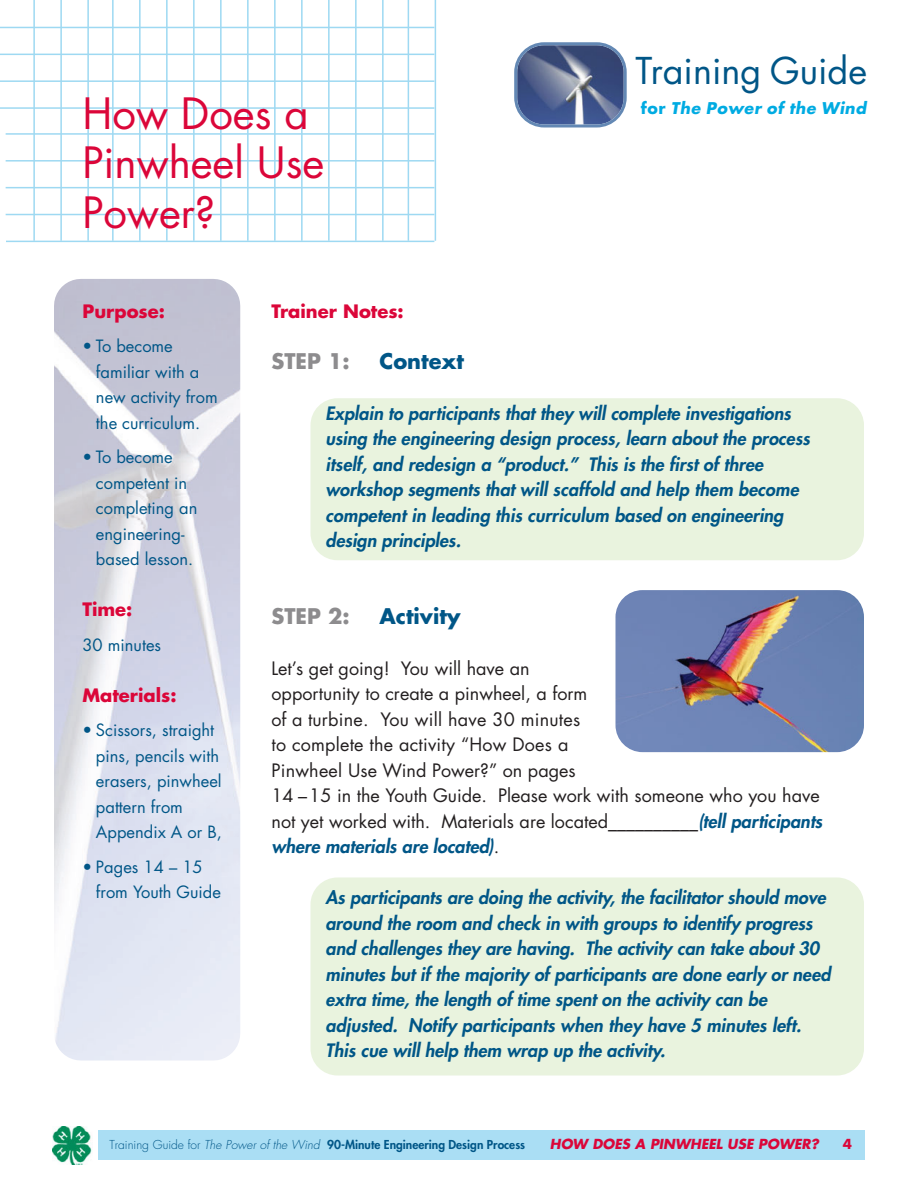
<style>
.page{position:relative;width:918px;height:1188px;background:#fff}
.page>*{position:absolute;margin:0;border:0;box-sizing:border-box;transform-origin:0 0}
.t1{font:42px/49.5px "Futura";color:#db0639}
.t2{font:36px "Futura";color:#005687}
.t3{font:700 21px "Futura";color:#005687}
.t4{font:700 21px "Futura";color:#8d8c8e}
.t5{font:italic 800 18px/25.5px "Futura";color:#005687}
.t6{font:18px/25.5px "Futura";color:#231f20}
.t7{font:700 18px "Futura";color:#db0639}
.t8{font:16.5px/25.5px "Futura";color:#005687}
.t9{font:italic 700 15.75px "Futura";letter-spacing:.035em;color:#00abe2}
.t10{font:italic 700 13.5px "Futura";color:#db0639}
.t11{font:700 13.5px "Futura";color:#db0639}
.t12{font:800 12px "Futura";color:#005687}
.s1{font-style:normal}
.s2{font-weight:800;font-style:italic;color:#005687}
.s3{font-weight:300}
.s4{font-weight:300;font-style:italic}
</style>
<div class="page">
<hr style="left:33px;top:0;width:2px;height:241px;background:#9ed9f2">
<hr style="left:60px;top:0;width:2px;height:241px;background:#9ed9f2">
<hr style="left:87px;top:0;width:2px;height:241px;background:#9ed9f2">
<hr style="left:112px;top:0;width:2px;height:241px;background:#9ed9f2">
<hr style="left:139px;top:0;width:2px;height:241px;background:#9ed9f2">
<hr style="left:166px;top:0;width:2px;height:241px;background:#9ed9f2">
<hr style="left:193px;top:0;width:2px;height:241px;background:#9ed9f2">
<hr style="left:220px;top:0;width:2px;height:241px;background:#9ed9f2">
<hr style="left:247px;top:0;width:2px;height:241px;background:#9ed9f2">
<hr style="left:274px;top:0;width:2px;height:241px;background:#9ed9f2">
<hr style="left:301px;top:0;width:2px;height:241px;background:#9ed9f2">
<hr style="left:328px;top:0;width:2px;height:241px;background:#9ed9f2">
<hr style="left:355px;top:0;width:2px;height:241px;background:#9ed9f2">
<hr style="left:382px;top:0;width:2px;height:241px;background:#9ed9f2">
<hr style="left:408px;top:0;width:1px;height:241px;background:#9ed9f2">
<hr style="left:435px;top:0;width:1px;height:241px;background:#9ed9f2">
<hr style="left:6px;top:133px;width:428px;height:2px;background:#9ed9f2">
<hr style="left:6px;top:160px;width:428px;height:2px;background:#9ed9f2">
<hr style="left:6px;top:187px;width:428px;height:1px;background:#9ed9f2">
<hr style="left:6px;top:214px;width:428px;height:1px;background:#9ed9f2">
<hr style="left:6px;top:241px;width:428px;height:1px;background:#9ed9f2">
<hr style="left:0;top:27px;width:434px;height:1px;background:#9ed9f2">
<hr style="left:0;top:54px;width:434px;height:1px;background:#9ed9f2">
<hr style="left:0;top:80px;width:434px;height:2px;background:#9ed9f2">
<hr style="left:0;top:107px;width:434px;height:2px;background:#9ed9f2">
<img style="left:54px;top:279px;width:186px;height:782px">
<div style="left:310px;top:398px;width:554px;height:162px;background:#e9f3de;border-radius:27px"></div>
<div style="left:310px;top:878px;width:554px;height:198px;background:#e9f3de;border-radius:27px"></div>
<div style="left:98px;top:1130px;width:767px;height:30px;background:#aadef4"></div>
<img style="left:52px;top:1126px;width:40px;height:39px">
<svg style="left:514px;top:42px;width:113px;height:86px;background:#68789d"></svg>
<img style="left:615px;top:590px;width:249px;height:162px;border-radius:27px">
<h1 class="t1" style="left:82px;top:92px;width:243px">How Does a<br>Pinwheel Use<br>Power?</h1>
<h2 class="t2" style="left:635px;top:55px;width:233px">Training Guide</h2>
<p class="t9" style="left:641px;top:101px;width:227px"><span class="s1">for</span> The Power of the Wind</p>
<p class="t7" style="left:82px;top:303px;width:84px">Purpose:</p>
<p class="t8" style="left:96px;top:335px;width:123px;text-indent:-13px">• To become familiar with a new activity from the curriculum.</p>
<p class="t8" style="left:96px;top:446px;width:103px;text-indent:-13px">• To become competent in completing an engineering&shy;based lesson.</p>
<p class="t7" style="left:82px;top:601px;width:51px">Time:</p>
<p class="t8" style="left:82px;top:634px;width:80px">30 minutes</p>
<p class="t7" style="left:82px;top:687px;width:96px">Materials:</p>
<p class="t8" style="left:96px;top:719px;width:127px;text-indent:-13px">• Scissors, straight pins, pencils with erasers, pinwheel pattern from<br>Appendix A or B,</p>
<p class="t8" style="left:96px;top:856px;width:127px;text-indent:-14px">• Pages 14 – 15 from Youth Guide</p>
<p class="t7" style="left:272px;top:303px;width:134px">Trainer Notes:</p>
<p class="t4" style="left:272px;top:352px;width:80px">STEP 1:</p>
<p class="t3" style="left:380px;top:352px;width:86px">Context</p>
<p class="t5" style="left:325px;top:402px;width:486px">Explain to participants that they will complete investigations using the engineering design process, learn about the process itself, and redesign a “product.” This is the first of three workshop segments that will scaffold and help them become competent in leading this curriculum based on engineering design principles.</p>
<p class="t4" style="left:272px;top:607px;width:80px">STEP 2:</p>
<p class="t3" style="left:380px;top:607px;width:83px">Activity</p>
<p class="t6" style="left:271px;top:657px;width:552px">Let’s get going! You will have an<br>opportunity to create a pinwheel, a form<br>of a turbine. You will have 30 minutes<br>to complete the activity “How Does a<br>Pinwheel Use Wind Power?” on pages<br>14 –15 in the Youth Guide. Please work with someone who you have not yet worked with. Materials are located__________<span class="s2">(tell participants where materials are located)</span>.</p>
<p class="t5" style="left:325px;top:886px;width:507px">As participants are doing the activity, the facilitator should move around the room and check in with groups to identify progress and challenges they are having. The activity can take about 30 minutes but if the majority of participants are done early or need extra time, the length of time spent on the activity can be adjusted. Notify participants when they have 5 minutes left.<br>This cue will help them wrap up the activity.</p>
<p class="t12" style="left:110px;top:1139px;width:417px"><span class="s3">Training Guide for</span> <span class="s4">The Power of the Wind</span> 90-Minute Engineering Design Process</p>
<p class="t10" style="left:550px;top:1138px;width:270px">HOW DOES A PINWHEEL USE POWER?</p>
<p class="t11" style="left:843px;top:1138px;width:11px">4</p>
</div>
